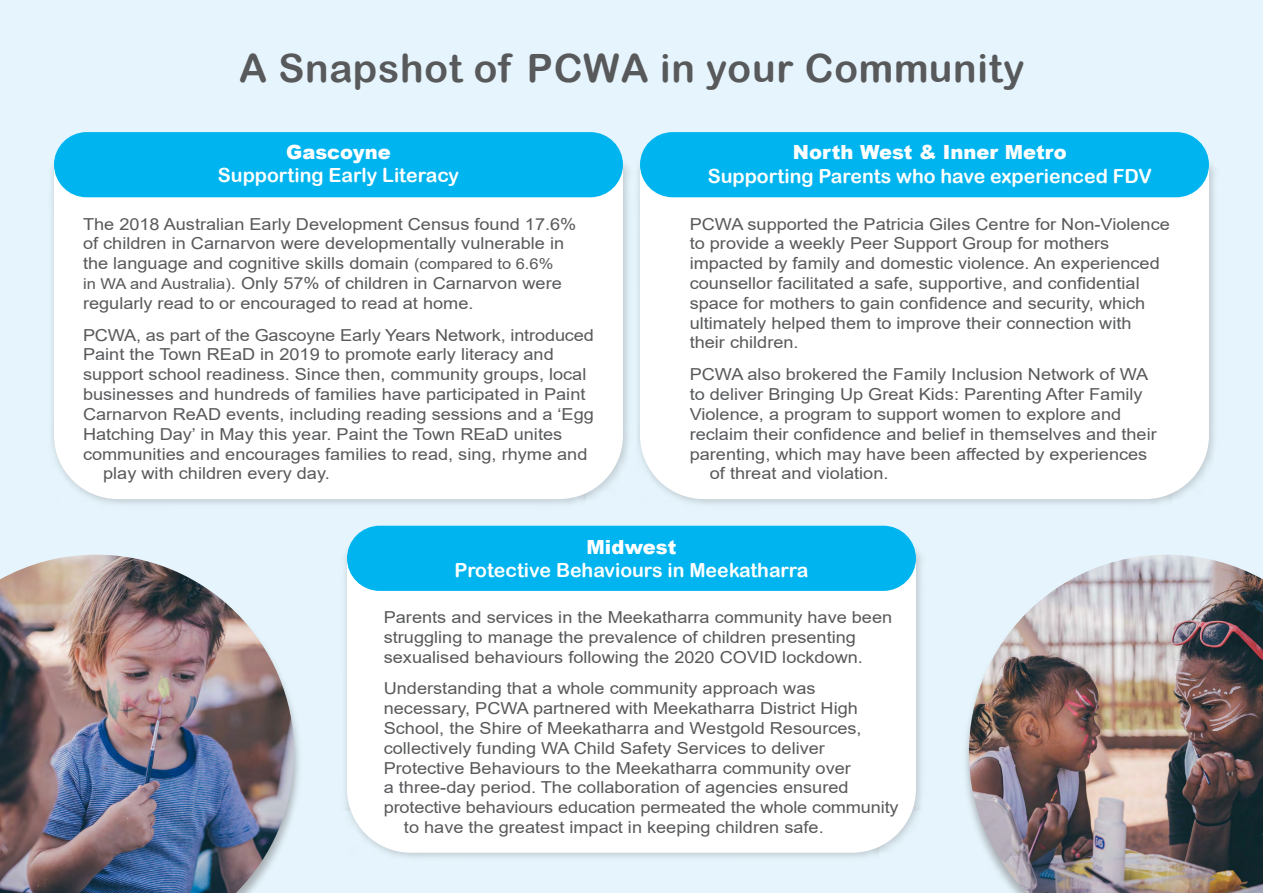
<style>
.page{position:relative;width:1263px;height:893px;background:#e6f5fd}
.page>*{position:absolute;margin:0;border:0;box-sizing:border-box;transform-origin:0 0}
.t1{font:39px "Arial Rounded MT Bold";letter-spacing:.02em;color:#58595b}
.t2{font:19.5px "Arial Rounded MT Bold";color:#fff}
.t3{font:900 19.5px "Arial";color:#fff}
.t4{font:16.5px/19.8px "Arial";color:#58595b;scale:1.1 1}
.s1{font-size:15px}
</style>
<div class="page">
<div style="left:340px;top:546px;width:585px;height:316px;background:#92979a;opacity:.5"></div>
<div style="left:347px;top:552px;width:569px;height:301px;background:#fff"></div>
<div style="left:47px;top:158px;width:585px;height:351px;background:#92979a;opacity:.5"></div>
<div style="left:54px;top:170px;width:569px;height:329px;background:#fff"></div>
<div style="left:633px;top:158px;width:585px;height:351px;background:#92979a;opacity:.5"></div>
<div style="left:640px;top:170px;width:569px;height:329px;background:#fff"></div>
<div style="left:347px;top:526px;width:569px;height:65px;background:#00b5ef;border-radius:33px"></div>
<div style="left:640px;top:132px;width:569px;height:65px;background:#00b5ef;border-radius:33px"></div>
<div style="left:54px;top:132px;width:569px;height:65px;background:#00b5ef;border-radius:33px"></div>
<div style="left:0;top:555px;width:303px;height:338px;background:#92979a;opacity:.75"></div>
<img style="left:0;top:555px;width:294px;height:338px">
<div style="left:961px;top:555px;width:302px;height:338px;background:#92979a;opacity:.75"></div>
<img style="left:969px;top:555px;width:294px;height:338px">
<h1 class="t1" style="left:239px;top:45px;width:787px">A Snapshot of PCWA in your Community</h1>
<p class="t3" style="left:286px;top:138px;width:106px">Gascoyne</p>
<p class="t2" style="left:218px;top:164px;width:243px">Supporting Early Literacy</p>
<p class="t4" style="left:83px;top:214px;width:450px">The 2018 Australian Early Development Census found 17.6% of children in Carnarvon were developmentally vulnerable in the language and cognitive skills domain <span class="s1">(compared to 6.6%<br>in WA and Australia)</span>. Only 57% of children in Carnarvon were regularly read to or encouraged to read at home.</p>
<p class="t4" style="left:83px;top:325px;width:466px">PCWA, as part of the Gascoyne Early Years Network, introduced</p>
<p class="t4" style="left:83px;top:345px;width:429px">Paint the Town REaD in 2019 to promote early literacy and</p>
<p class="t4" style="left:83px;top:364px;width:459px">support school readiness. Since then, community groups, local</p>
<p class="t4" style="left:83px;top:384px;width:458px">businesses and hundreds of families have participated in Paint</p>
<p class="t4" style="left:83px;top:404px;width:466px">Carnarvon ReAD events, including reading sessions and a ‘Egg</p>
<p class="t4" style="left:83px;top:424px;width:437px">Hatching Day’ in May this year. Paint the Town REaD unites</p>
<p class="t4" style="left:83px;top:444px;width:460px">communities and encourages families to read, sing, rhyme and</p>
<p class="t4" style="left:103px;top:463px;width:208px">play with children every day.</p>
<p class="t3" style="left:793px;top:138px;width:275px">North West &amp; Inner Metro</p>
<p class="t2" style="left:708px;top:164px;width:446px">Supporting Parents who have experienced FDV</p>
<p class="t4" style="left:690px;top:214px;width:438px">PCWA supported the Patricia Giles Centre for Non-Violence to provide a weekly Peer Support Group for mothers impacted by family and domestic violence. An experienced counsellor facilitated a safe, supportive, and confidential space for mothers to gain confidence and security, which ultimately helped them to improve their connection with their children.</p>
<p class="t4" style="left:690px;top:364px;width:418px">PCWA also brokered the Family Inclusion Network of WA</p>
<p class="t4" style="left:690px;top:384px;width:413px">to deliver Bringing Up Great Kids: Parenting After Family</p>
<p class="t4" style="left:690px;top:404px;width:394px">Violence, a program to support women to explore and</p>
<p class="t4" style="left:690px;top:424px;width:426px">reclaim their confidence and belief in themselves and their</p>
<p class="t4" style="left:690px;top:444px;width:418px">parenting, which may have been affected by experiences</p>
<p class="t4" style="left:710px;top:463px;width:164px">of threat and violation.</p>
<p class="t3" style="left:586px;top:532px;width:91px">Midwest</p>
<p class="t2" style="left:454px;top:558px;width:356px">Protective Behaviours in Meekatharra</p>
<p class="t4" style="left:384px;top:607px;width:464px">Parents and services in the Meekatharra community have been struggling to manage the prevalence of children presenting sexualised behaviours following the 2020 COVID lockdown.</p>
<p class="t4" style="left:384px;top:678px;width:394px">Understanding that a whole community approach was</p>
<p class="t4" style="left:384px;top:698px;width:432px">necessary, PCWA partnered with Meekatharra District High</p>
<p class="t4" style="left:384px;top:718px;width:436px">School, the Shire of Meekatharra and Westgold Resources,</p>
<p class="t4" style="left:384px;top:738px;width:403px">collectively funding WA Child Safety Services to deliver</p>
<p class="t4" style="left:384px;top:758px;width:426px">Protective Behaviours to the Meekatharra community over</p>
<p class="t4" style="left:384px;top:777px;width:424px">a three-day period. The collaboration of agencies ensured</p>
<p class="t4" style="left:384px;top:797px;width:470px">protective behaviours education permeated the whole community</p>
<p class="t4" style="left:404px;top:817px;width:383px">to have the greatest impact in keeping children safe.</p>
</div>
